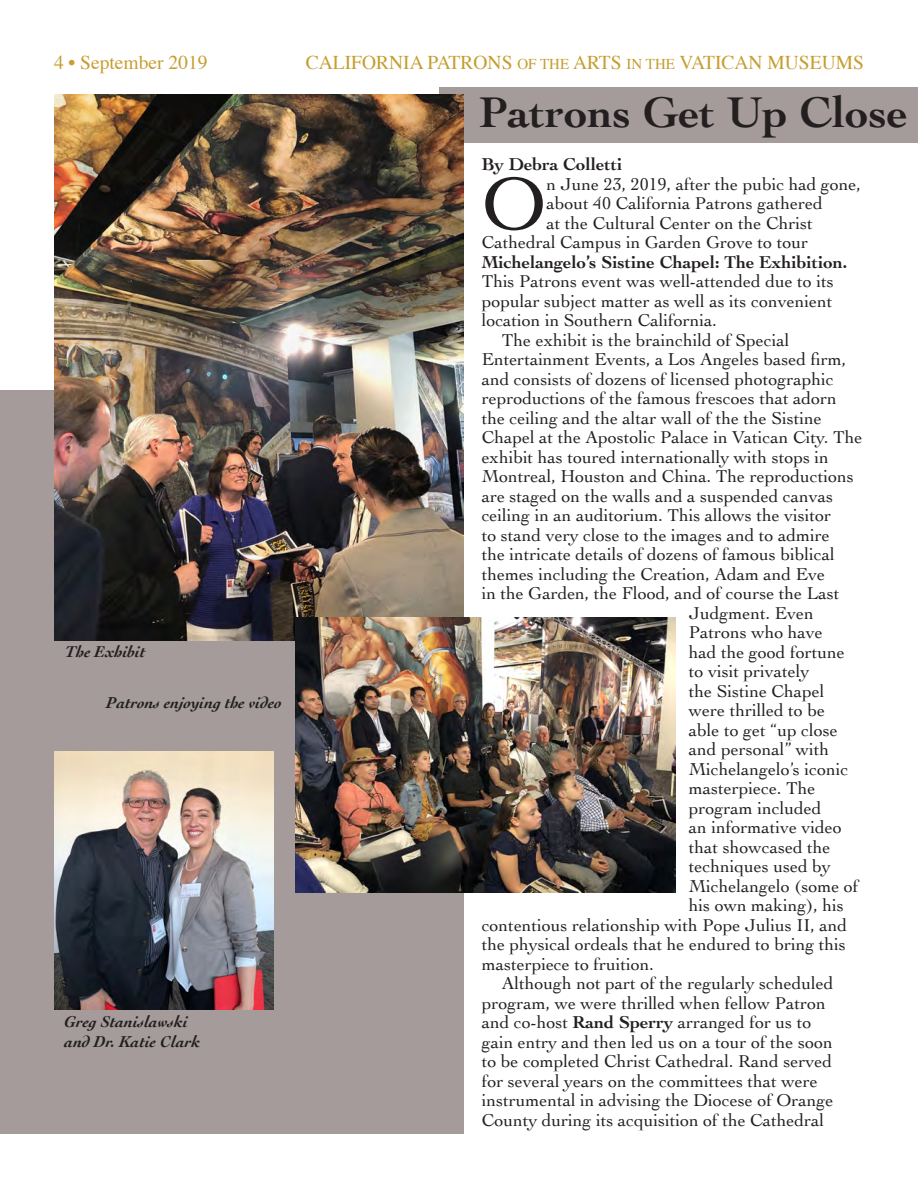
<style>
.page{position:relative;width:918px;height:1188px;background:#fff}
.page>*{position:absolute;margin:0;border:0;box-sizing:border-box;transform-origin:0 0}
.t1{font:77.7px "Cochin";color:#231f20}
.t2{font:700 45px "Cochin";color:#231f20}
.t3{font:19.5px "Times";color:#c69e2f}
.t4{font:18px "Cochin";color:#231f20}
.t5{font:700 18px "Cochin";color:#231f20}
.t6{font:italic 700 16.5px/19.5px "Cochin";color:#231f20}
.s1{font-size:15px}
.s2{font-weight:700}
</style>
<div class="page">
<div style="left:440px;top:87px;width:478px;height:56px;background:#a49b9a"></div>
<div style="left:0;top:391px;width:463px;height:743px;background:#a49b9a"></div>
<img style="left:55px;top:751px;width:218px;height:258px">
<img style="left:54px;top:94px;width:409px;height:546px">
<img style="left:295px;top:617px;width:380px;height:275px">
<p class="t3" style="left:54px;top:44px;width:155px">4 • September 2019</p>
<p class="t3" style="left:306px;top:44px;width:560px">CALIFORNIA PATRONS <span class="s1">OF THE</span> ARTS <span class="s1">IN THE</span> VATICAN MUSEUMS</p>
<h2 class="t2" style="left:479px;top:82px;width:431px">Patrons Get Up Close</h2>
<p class="t5" style="left:482px;top:152px;width:142px">By Debra Colletti</p>
<h1 class="t1" style="left:482px;top:151px;width:66px">O</h1>
<p class="t4" style="left:546px;top:172px;width:316px">n June 23, 2019, after the pubic had gone,</p>
<p class="t4" style="left:546px;top:191px;width:278px">about 40 California Patrons gathered</p>
<p class="t4" style="left:546px;top:211px;width:268px">at the Cultural Center on the Christ</p>
<p class="t4" style="left:482px;top:230px;width:328px">Cathedral Campus in Garden Grove to tour</p>
<p class="t5" style="left:482px;top:250px;width:367px">Michelangelo’s Sistine Chapel: The Exhibition.</p>
<p class="t4" style="left:482px;top:269px;width:354px">This Patrons event was well-attended due to its</p>
<p class="t4" style="left:482px;top:289px;width:352px">popular subject matter as well as its convenient</p>
<p class="t4" style="left:482px;top:308px;width:237px">location in Southern California.</p>
<p class="t4" style="left:502px;top:328px;width:289px">The exhibit is the brainchild of Special</p>
<p class="t4" style="left:482px;top:347px;width:366px">Entertainment Events, a Los Angeles based firm,</p>
<p class="t4" style="left:482px;top:367px;width:354px">and consists of dozens of licensed photographic</p>
<p class="t4" style="left:482px;top:386px;width:357px">reproductions of the famous frescoes that adorn</p>
<p class="t4" style="left:482px;top:406px;width:342px">the ceiling and the altar wall of the the Sistine</p>
<p class="t4" style="left:482px;top:425px;width:382px">Chapel at the Apostolic Palace in Vatican City. The</p>
<p class="t4" style="left:482px;top:445px;width:349px">exhibit has toured internationally with stops in</p>
<p class="t4" style="left:482px;top:464px;width:374px">Montreal, Houston and China. The reproductions</p>
<p class="t4" style="left:482px;top:484px;width:353px">are staged on the walls and a suspended canvas</p>
<p class="t4" style="left:482px;top:503px;width:351px">ceiling in an auditorium. This allows the visitor</p>
<p class="t4" style="left:482px;top:523px;width:350px">to stand very close to the images and to admire</p>
<p class="t4" style="left:482px;top:542px;width:355px">the intricate details of dozens of famous biblical</p>
<p class="t4" style="left:482px;top:562px;width:345px">themes including the Creation, Adam and Eve</p>
<p class="t4" style="left:482px;top:581px;width:359px">in the Garden, the Flood, and of course the Last</p>
<p class="t4" style="left:689px;top:601px;width:126px">Judgment. Even</p>
<p class="t4" style="left:689px;top:620px;width:136px">Patrons who have</p>
<p class="t4" style="left:689px;top:640px;width:157px">had the good fortune</p>
<p class="t4" style="left:689px;top:659px;width:122px">to visit privately</p>
<p class="t4" style="left:689px;top:679px;width:137px">the Sistine Chapel</p>
<p class="t4" style="left:689px;top:698px;width:138px">were thrilled to be</p>
<p class="t4" style="left:689px;top:718px;width:150px">able to get “up close</p>
<p class="t4" style="left:689px;top:737px;width:142px">and personal” with</p>
<p class="t4" style="left:689px;top:757px;width:161px">Michelangelo’s iconic</p>
<p class="t4" style="left:689px;top:776px;width:128px">masterpiece. The</p>
<p class="t4" style="left:689px;top:796px;width:134px">program included</p>
<p class="t4" style="left:689px;top:815px;width:154px">an informative video</p>
<p class="t4" style="left:689px;top:835px;width:143px">that showcased the</p>
<p class="t4" style="left:689px;top:854px;width:143px">techniques used by</p>
<p class="t4" style="left:689px;top:874px;width:171px">Michelangelo (some of</p>
<p class="t4" style="left:689px;top:893px;width:156px">his own making), his</p>
<p class="t4" style="left:482px;top:913px;width:367px">contentious relationship with Pope Julius II, and</p>
<p class="t4" style="left:482px;top:932px;width:366px">the physical ordeals that he endured to bring this</p>
<p class="t4" style="left:482px;top:952px;width:174px">masterpiece to fruition.</p>
<p class="t4" style="left:502px;top:971px;width:333px">Although not part of the regularly scheduled</p>
<p class="t4" style="left:482px;top:991px;width:346px">program, we were thrilled when fellow Patron</p>
<p class="t4" style="left:482px;top:1010px;width:331px">and co-host <span class="s2">Rand Sperry</span> arranged for us to</p>
<p class="t4" style="left:482px;top:1030px;width:353px">gain entry and then led us on a tour of the soon</p>
<p class="t4" style="left:482px;top:1049px;width:352px">to be completed Christ Cathedral. Rand served</p>
<p class="t4" style="left:482px;top:1069px;width:338px">for several years on the committees that were</p>
<p class="t4" style="left:482px;top:1088px;width:353px">instrumental in advising the Diocese of Orange</p>
<p class="t4" style="left:482px;top:1108px;width:344px">County during its acquisition of the Cathedral</p>
<p class="t6" style="left:65px;top:640px;width:81px">The Exhibit</p>
<p class="t6" style="left:107px;top:692px;width:177px">Patrons enjoying the video</p>
<p class="t6" style="left:65px;top:1011px;width:138px">Greg Stanislawski and Dr. Katie Clark</p>
</div>
